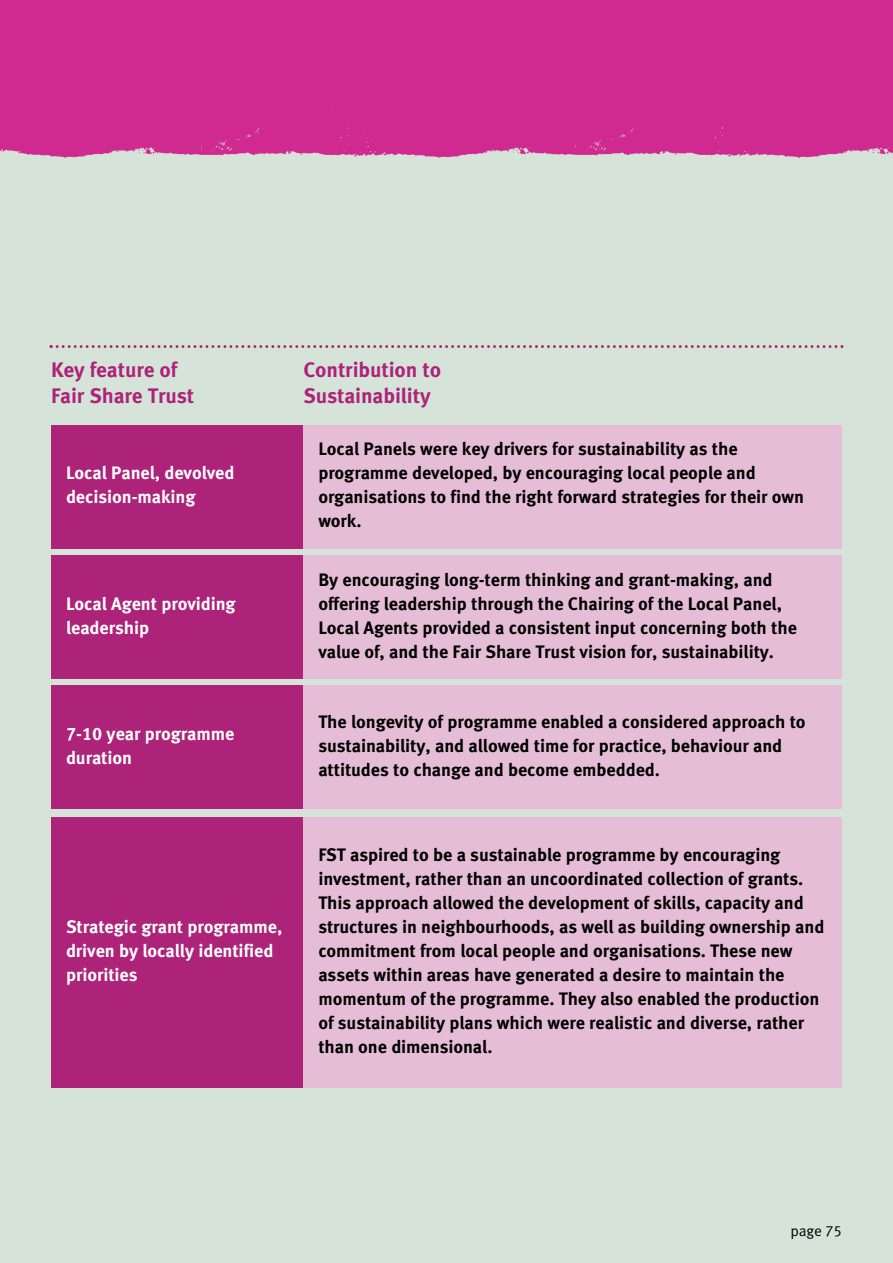
<style>
.page{position:relative;width:893px;height:1263px;background:#d6e3d9}
.page>*{position:absolute;margin:0;border:0;box-sizing:border-box;transform-origin:0 0}
.t1{font:700 21px/25.5px "Meta Offc";letter-spacing:-.005em;color:#ac2379}
.t2{font:700 18px/24px "Meta Offc";letter-spacing:-.005em;color:#000}
.t3{font:700 18px/24px "Meta Offc";letter-spacing:-.005em;color:#fff}
.t4{font:15px "Meta Offc Norm";letter-spacing:-.015em;color:#000}
</style>
<div class="page">
<div style="left:0;top:0;width:893px;height:158px;background:#d02a91"></div>
<div style="left:51px;top:425px;width:252px;height:123px;background:#ac2379"></div>
<div style="left:303px;top:425px;width:539px;height:123px;background:#e6bdd7"></div>
<div style="left:51px;top:556px;width:252px;height:123px;background:#ac2379"></div>
<div style="left:303px;top:556px;width:539px;height:123px;background:#e6bdd7"></div>
<div style="left:51px;top:686px;width:252px;height:123px;background:#ac2379"></div>
<div style="left:303px;top:686px;width:539px;height:123px;background:#e6bdd7"></div>
<div style="left:51px;top:817px;width:252px;height:270px;background:#ac2379"></div>
<div style="left:303px;top:817px;width:539px;height:270px;background:#e6bdd7"></div>
<svg style="left:50px;top:345px;width:793px;height:3px"></svg>
<p class="t1" style="left:51px;top:358px;width:145px">Key feature of<br>Fair Share Trust</p>
<p class="t1" style="left:303px;top:358px;width:139px">Contribution to<br>Sustainability</p>
<p class="t3" style="left:66px;top:462px;width:170px">Local Panel, devolved decision-making</p>
<p class="t3" style="left:66px;top:592px;width:171px">Local Agent providing leadership</p>
<p class="t3" style="left:66px;top:722px;width:170px">7-10 year programme duration</p>
<p class="t3" style="left:66px;top:915px;width:218px">Strategic grant programme, driven by locally identified priorities</p>
<p class="t2" style="left:318px;top:438px;width:487px">Local Panels were key drivers for sustainability as the programme developed, by encouraging local people and organisations to find the right forward strategies for their own work.</p>
<p class="t2" style="left:318px;top:568px;width:480px">By encouraging long-term thinking and grant-making, and offering leadership through the Chairing of the Local Panel, Local Agents provided a consistent input concerning both the value of, and the Fair Share Trust vision for, sustainability.</p>
<p class="t2" style="left:318px;top:710px;width:489px">The longevity of programme enabled a considered approach to sustainability, and allowed time for practice, behaviour and attitudes to change and become embedded.</p>
<p class="t2" style="left:318px;top:843px;width:508px">FST aspired to be a sustainable programme by encouraging investment, rather than an uncoordinated collection of grants.<br>This approach allowed the development of skills, capacity and structures in neighbourhoods, as well as building ownership and commitment from local people and organisations. These new assets within areas have generated a desire to maintain the momentum of the programme. They also enabled the production of sustainability plans which were realistic and diverse, rather than one dimensional.</p>
<p class="t4" style="left:791px;top:1222px;width:53px">page 75</p>
</div>
